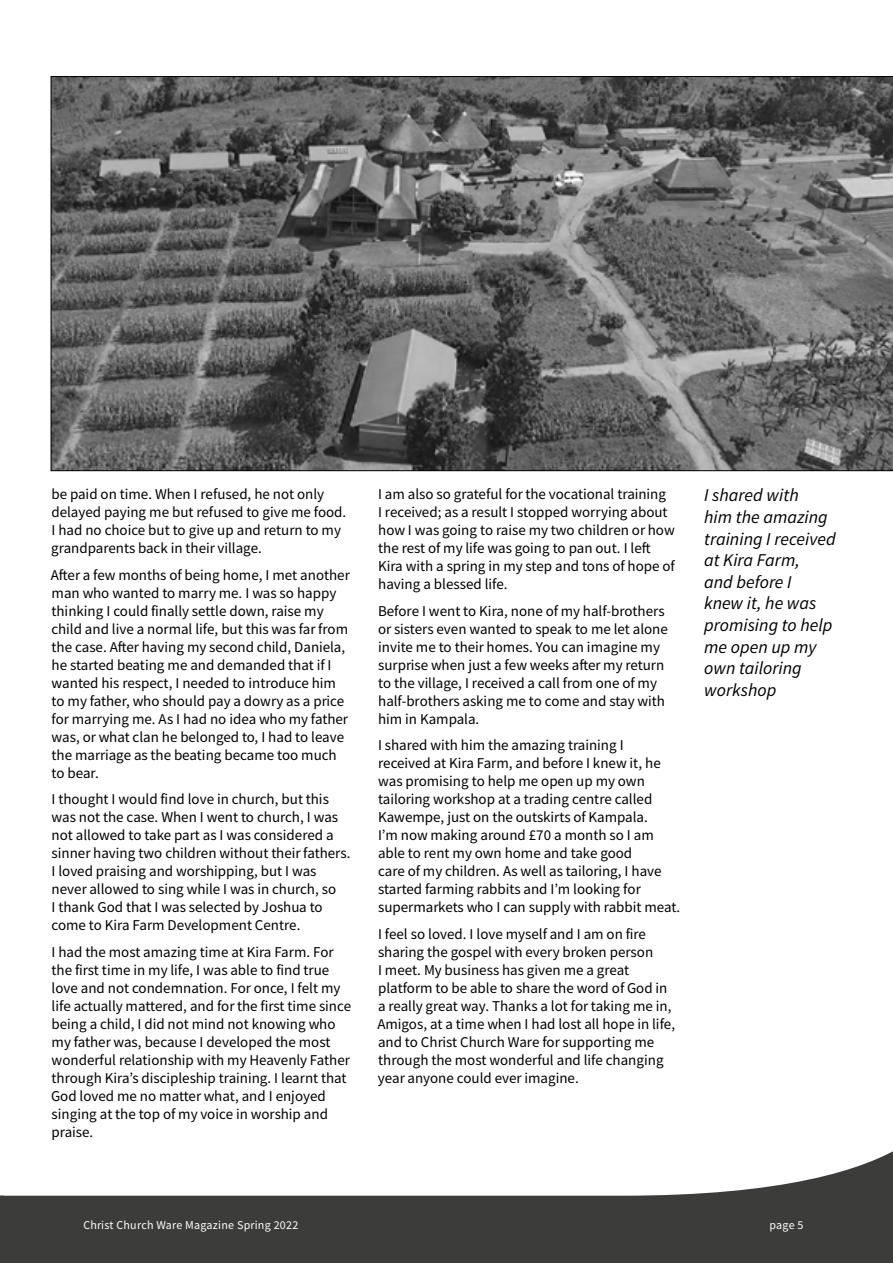
<style>
.page{position:relative;width:893px;height:1263px;background:#fff}
.page>*{position:absolute;margin:0;border:0;box-sizing:border-box;transform-origin:0 0}
.t1{font:italic 18px/21.6px "Source Sans Variable";color:#000}
.t2{font:15px/18px "Source Sans Variable";color:#000}
.t3{font:12px "Source Sans Variable";letter-spacing:.02em;color:#fff}
</style>
<div class="page">
<svg style="left:0;top:1151px;width:893px;height:112px;fill:#3c3c3b"></svg>
<svg style="left:51px;top:76px;width:842px;height:395px;background:#656565"></svg>
<p class="t2" style="left:51px;top:485px;width:296px">be paid on time. When I refused, he not only delayed paying me but refused to give me food.<br>I had no choice but to give up and return to my grandparents back in their village.</p>
<p class="t2" style="left:51px;top:566px;width:301px">After a few months of being home, I met another man who wanted to marry me. I was so happy thinking I could finally settle down, raise my child and live a normal life, but this was far from the case. After having my second child, Daniela, he started beating me and demanded that if I wanted his respect, I needed to introduce him to my father, who should pay a dowry as a price for marrying me. As I had no idea who my father was, or what clan he belonged to, I had to leave the marriage as the beating became too much to bear.</p>
<p class="t2" style="left:51px;top:790px;width:300px">I thought I would find love in church, but this was not the case. When I went to church, I was not allowed to take part as I was considered a sinner having two children without their fathers.<br>I loved praising and worshipping, but I was never allowed to sing while I was in church, so<br>I thank God that I was selected by Joshua to come to Kira Farm Development Centre.</p>
<p class="t2" style="left:51px;top:943px;width:302px">I had the most amazing time at Kira Farm. For the first time in my life, I was able to find true love and not condemnation. For once, I felt my life actually mattered, and for the first time since being a child, I did not mind not knowing who my father was, because I developed the most wonderful relationship with my Heavenly Father through Kira’s discipleship training. I learnt that God loved me no matter what, and I enjoyed singing at the top of my voice in worship and praise.</p>
<p class="t2" style="left:378px;top:485px;width:298px">I am also so grateful for the vocational training<br>I received; as a result I stopped worrying about how I was going to raise my two children or how the rest of my life was going to pan out. I left Kira with a spring in my step and tons of hope of having a blessed life.</p>
<p class="t2" style="left:378px;top:602px;width:291px">Before I went to Kira, none of my half-brothers or sisters even wanted to speak to me let alone invite me to their homes. You can imagine my surprise when just a few weeks after my return to the village, I received a call from one of my half-brothers asking me to come and stay with him in Kampala.</p>
<p class="t2" style="left:378px;top:736px;width:304px">I shared with him the amazing training I<br>received at Kira Farm, and before I knew it, he was promising to help me open up my own tailoring workshop at a trading centre called Kawempe, just on the outskirts of Kampala.<br>I’m now making around £70 a month so I am able to rent my own home and take good<br>care of my children. As well as tailoring, I have started farming rabbits and I’m looking for supermarkets who I can supply with rabbit meat.</p>
<p class="t2" style="left:377px;top:925px;width:299px">I feel so loved. I love myself and I am on fire sharing the gospel with every broken person<br>I meet. My business has given me a great platform to be able to share the word of God in a really great way. Thanks a lot for taking me in, Amigos, at a time when I had lost all hope in life, and to Christ Church Ware for supporting me through the most wonderful and life changing year anyone could ever imagine.</p>
<p class="t1" style="left:704px;top:485px;width:133px">I shared with<br>him the amazing training I received at Kira Farm,<br>and before I<br>knew it, he was promising to help me open up my own tailoring workshop</p>
<p class="t3" style="left:83px;top:1218px;width:217px">Christ Church Ware Magazine Spring 2022</p>
<p class="t3" style="left:769px;top:1218px;width:35px">page 5</p>
</div>
